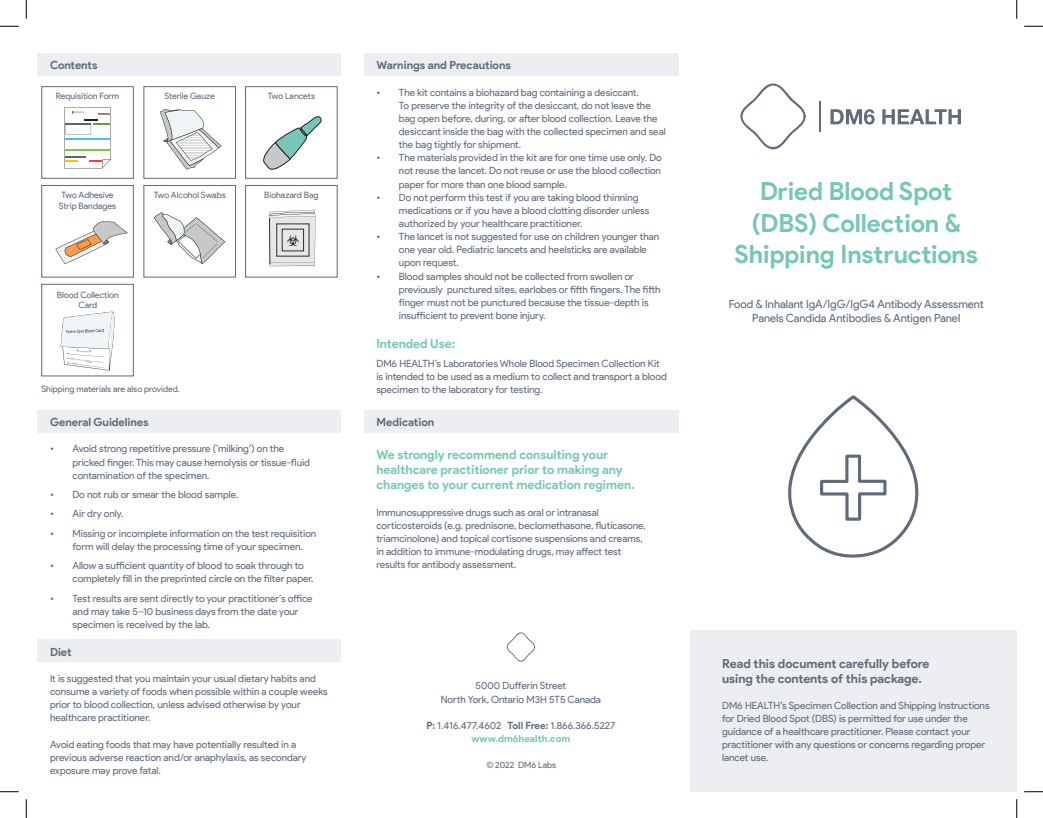
<style>
.page{position:relative;width:1043px;height:818px;background:#fff}
.page>*{position:absolute;margin:0;border:0;box-sizing:border-box;transform-origin:0 0}
.H1_Collection_Title{font:700 25px/31.2px "Product Sans";letter-spacing:-.005em;color:#76c7b7;text-align:center}
.H4_endnote_Title{font:700 12.5px/15px "Product Sans";color:#76c7b7}
.H2_PreHeadline{font:700 12.5px/15px "Product Sans";letter-spacing:-.005em;color:#606a7a}
.H2_PreHeadline-2{font:700 12.5px "Product Sans";color:#76c7b7}
.endnote_Paragraph{font:11.25px/13.8px "Product Sans";color:#606a7a;text-align:center}
.table_H2_9pt_Demi{font:700 11.25px "Product Sans";color:#606a7a}
.body_Paragraph{font:10px/13.1px "Product Sans";color:#606a7a}
.body_Paragraph-2{font:700 10px "Product Sans";color:#76c7b7}
.body_Paragraph-3{font:8.75px "Product Sans";letter-spacing:-.005em;color:#606a7a}
.Footer_notes{font:8.75px "Product Sans";color:#606a7a}
.body_Paragraphc_cent{font:8.75px "Product Sans";letter-spacing:-.005em;color:#606a7a}
.s1{font-weight:700}
.s2{font-family:"Arial"}
</style>
<div class="page">
<div style="left:689px;top:630px;width:327px;height:161px;background:#eceef2"></div>
<div style="left:38px;top:410px;width:303px;height:22px;background:#eceef2"></div>
<div style="left:38px;top:53px;width:303px;height:22px;background:#eceef2"></div>
<div style="left:38px;top:639px;width:303px;height:22px;background:#eceef2"></div>
<div style="left:364px;top:410px;width:314px;height:22px;background:#eceef2"></div>
<div style="left:364px;top:53px;width:314px;height:22px;background:#eceef2"></div>
<div style="left:41px;top:86px;width:93px;height:92px;border:1px solid #606a7a"></div>
<div style="left:41px;top:185px;width:93px;height:92px;border:1px solid #606a7a"></div>
<div style="left:41px;top:284px;width:93px;height:92px;border:1px solid #606a7a"></div>
<div style="left:245px;top:86px;width:92px;height:92px;border:1px solid #606a7a"></div>
<div style="left:245px;top:185px;width:92px;height:92px;border:1px solid #606a7a"></div>
<div style="left:143px;top:86px;width:93px;height:92px;border:1px solid #606a7a"></div>
<div style="left:143px;top:185px;width:93px;height:92px;border:1px solid #606a7a"></div>
<svg style="left:740px;top:83px;width:65px;height:67px"></svg>
<hr style="left:818px;top:101px;width:2px;height:31px;background:#616b7a">
<svg style="left:830px;top:109px;width:131px;height:16px"></svg>
<svg style="left:506px;top:632px;width:29px;height:30px"></svg>
<svg style="left:64px;top:108px;width:47px;height:60px"></svg>
<svg style="left:160px;top:109px;width:61px;height:61px"></svg>
<svg style="left:154px;top:212px;width:71px;height:52px"></svg>
<svg style="left:55px;top:221px;width:73px;height:43px"></svg>
<svg style="left:61px;top:311px;width:54px;height:59px"></svg>
<svg style="left:263px;top:116px;width:59px;height:54px"></svg>
<svg style="left:269px;top:210px;width:46px;height:56px;background:#ceced0"></svg>
<div style="left:282px;top:229px;width:22px;height:22px;border:1px solid #312b2a"></div>
<svg style="left:788px;top:395px;width:131px;height:163px"></svg>
<svg style="left:0;top:25px;width:19px;height:2px"></svg>
<svg style="left:1024px;top:25px;width:18px;height:2px"></svg>
<svg style="left:0;top:791px;width:19px;height:1px"></svg>
<svg style="left:1024px;top:791px;width:18px;height:1px"></svg>
<svg style="left:25px;top:0;width:2px;height:19px"></svg>
<svg style="left:25px;top:799px;width:2px;height:19px"></svg>
<svg style="left:1016px;top:0;width:1px;height:19px"></svg>
<svg style="left:1016px;top:799px;width:1px;height:19px"></svg>
<p class="table_H2_9pt_Demi" style="left:50px;top:58px;width:49px">Contents</p>
<p class="body_Paragraph-3" style="left:56px;top:91px;width:65px">Requisition Form</p>
<p class="body_Paragraph-3" style="left:164px;top:91px;width:52px">Sterile Gauze</p>
<p class="body_Paragraph-3" style="left:61px;top:190px;width:54px">Two Adhesive</p>
<p class="body_Paragraph-3" style="left:59px;top:201px;width:59px">Strip Bandages</p>
<p class="body_Paragraph-3" style="left:57px;top:289px;width:63px">Blood Collection</p>
<p class="body_Paragraph-3" style="left:78px;top:300px;width:20px">Card</p>
<p class="body_Paragraph-3" style="left:154px;top:190px;width:73px">Two Alcohol Swabs</p>
<p class="Footer_notes" style="left:41px;top:384px;width:140px">Shipping materials are also provided.</p>
<p class="table_H2_9pt_Demi" style="left:50px;top:415px;width:100px">General Guidelines</p>
<p class="body_Paragraph-3" style="left:268px;top:91px;width:49px">Two Lancets</p>
<p class="body_Paragraphc_cent" style="left:264px;top:190px;width:56px">Biohazard Bag</p>
<p class="body_Paragraph" style="left:72px;top:442px;width:239px;text-indent:-22px">• Avoid strong repetitive pressure (’milking’) on the pricked finger. This may cause hemolysis or tissue-fluid contamination of the specimen.</p>
<p class="body_Paragraph" style="left:50px;top:488px;width:190px">• Do not rub or smear the blood sample.</p>
<p class="body_Paragraph" style="left:50px;top:507px;width:75px">• Air dry only.</p>
<p class="body_Paragraph" style="left:72px;top:527px;width:245px;text-indent:-22px">• Missing or incomplete information on the test requisition form will delay the processing time of your specimen.</p>
<p class="body_Paragraph" style="left:72px;top:559px;width:242px;text-indent:-22px">• Allow a sufficient quantity of blood to soak through to completely fill in the preprinted circle on the filter paper.</p>
<p class="body_Paragraph" style="left:72px;top:592px;width:242px;text-indent:-22px">• Test results are sent directly to your practitioner’s office and may take 5–10 business days from the date your specimen is received by the lab.</p>
<p class="table_H2_9pt_Demi" style="left:50px;top:644px;width:23px">Diet</p>
<p class="body_Paragraph" style="left:50px;top:672px;width:279px">It is suggested that you maintain your usual dietary habits and consume a variety of foods when possible within a couple weeks prior to blood collection, unless advised otherwise by your healthcare practitioner.</p>
<p class="body_Paragraph" style="left:50px;top:737px;width:258px">Avoid eating foods that may have potentially resulted in a previous adverse reaction and/or anaphylaxis, as secondary exposure may prove fatal.</p>
<p class="table_H2_9pt_Demi" style="left:376px;top:58px;width:136px">Warnings and Precautions</p>
<p class="body_Paragraph" style="left:399px;top:86px;width:268px;text-indent:-22px">• The kit contains a biohazard bag containing a desiccant.<br>To preserve the integrity of the desiccant, do not leave the bag open before, during, or after blood collection. Leave the desiccant inside the bag with the collected specimen and seal the bag tightly for shipment.</p>
<p class="body_Paragraph" style="left:399px;top:151px;width:264px;text-align:justify;text-indent:-22px">• The materials provided in the kit are for one time use only. Do not reuse the lancet. Do not reuse or use the blood collection paper for more than one blood sample.</p>
<p class="body_Paragraph" style="left:399px;top:191px;width:252px;text-indent:-22px">• Do not perform this test if you are taking blood thinning medications or if you have a blood clotting disorder unless authorized by your healthcare practitioner.</p>
<p class="body_Paragraph" style="left:399px;top:230px;width:262px;text-indent:-22px">• The lancet is not suggested for use on children younger than one year old. Pediatric lancets and heelsticks are available upon request.</p>
<p class="body_Paragraph" style="left:399px;top:270px;width:263px;text-indent:-22px">• Blood samples should not be collected from swollen or previously punctured sites, earlobes or fifth fingers. The fifth finger must not be punctured because the tissue-depth is insufficient to prevent bone injury.</p>
<p class="H2_PreHeadline-2" style="left:376px;top:335px;width:80px">Intended Use:</p>
<p class="body_Paragraph" style="left:376px;top:357px;width:292px">DM6 HEALTH’s Laboratories Whole Blood Specimen Collection Kit is intended to be used as a medium to collect and transport a blood specimen to the laboratory for testing.</p>
<p class="table_H2_9pt_Demi" style="left:376px;top:415px;width:59px">Medication</p>
<p class="H4_endnote_Title" style="left:376px;top:447px;width:260px">We strongly recommend consulting your healthcare practitioner prior to making any changes to your current medication regimen.</p>
<p class="body_Paragraph" style="left:376px;top:506px;width:271px">Immunosuppressive drugs such as oral or intranasal corticosteroids (e.g. prednisone, beclomethasone, fluticasone, triamcinolone) and topical cortisone suspensions and creams, in addition to immune-modulating drugs, may affect test results for antibody assessment.</p>
<p class="body_Paragraph" style="left:475px;top:679px;width:92px">5000 Dufferin Street</p>
<p class="body_Paragraph" style="left:440px;top:692px;width:162px">North York, Ontario M3H 5T5 Canada</p>
<p class="body_Paragraph" style="left:426px;top:719px;width:190px"><span class="s1">P:</span> 1.416.477.4602 <span class="s1">Toll Free:</span> 1.866.366.5227</p>
<p class="body_Paragraph-2" style="left:471px;top:732px;width:100px">www.dm6health.com</p>
<p class="Footer_notes" style="left:487px;top:760px;width:71px"><span class="s2">©</span> 2022 DM6 Labs</p>
<p class="H1_Collection_Title" style="left:734px;top:176px;width:245px">Dried Blood Spot (DBS) Collection &amp;<br>Shipping Instructions</p>
<p class="endnote_Paragraph" style="left:728px;top:298px;width:256px">Food &amp; Inhalant IgA/IgG/IgG4 Antibody Assessment<br>Panels Candida Antibodies &amp; Antigen Panel</p>
<p class="H2_PreHeadline" style="left:722px;top:656px;width:209px">Read this document carefully before using the contents of this package.</p>
<p class="body_Paragraph" style="left:722px;top:698px;width:269px">DM6 HEALTH’s Specimen Collection and Shipping Instructions for Dried Blood Spot (DBS) is permitted for use under the guidance of a healthcare practitioner. Please contact your practitioner with any questions or concerns regarding proper lancet use.</p>
</div>
